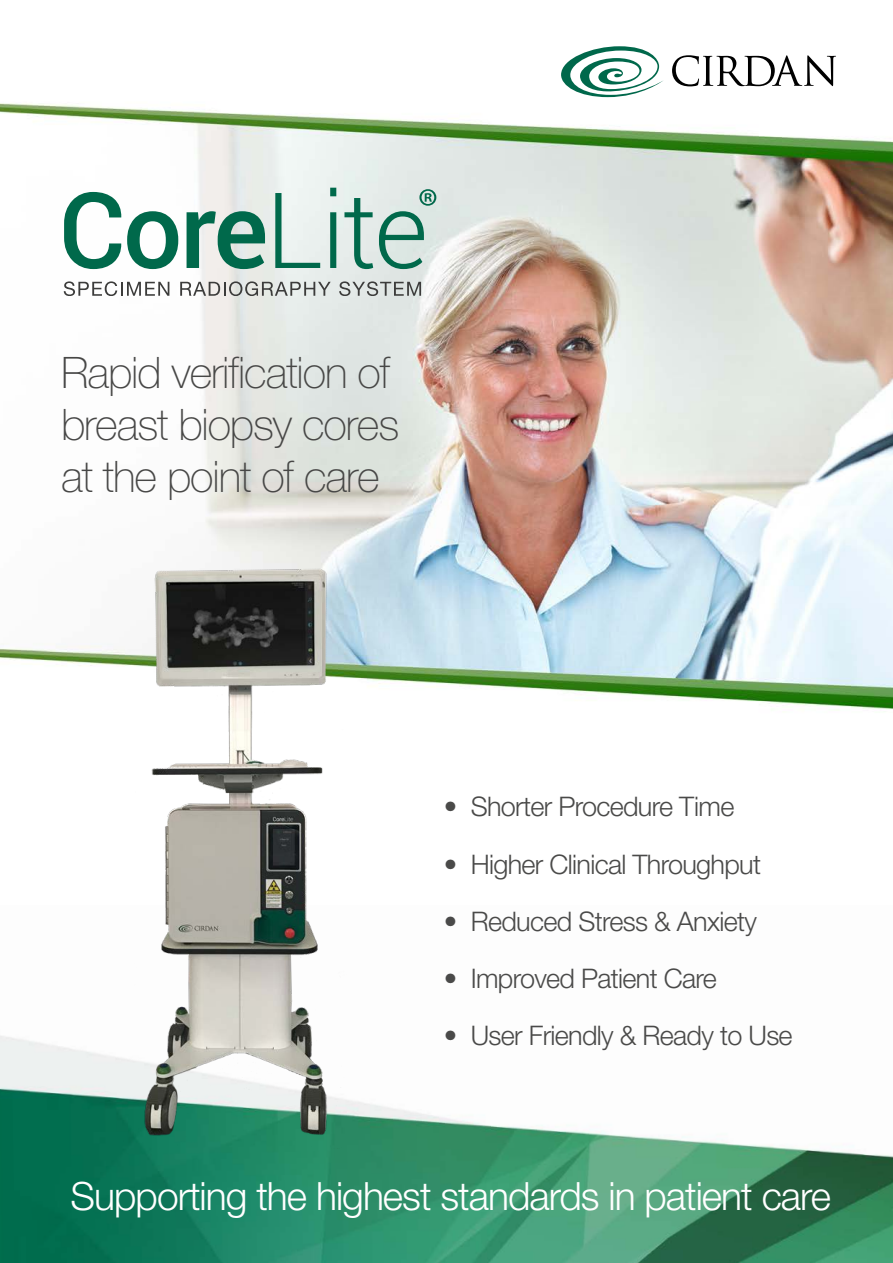
<style>
.page{position:relative;width:893px;height:1263px;background:#fff}
.page>*{position:absolute;margin:0;border:0;box-sizing:border-box;transform-origin:0 0}
.t1{font:100 43.5px/52.2px "Helvetica Neue LT Std";letter-spacing:-.025em;color:#474746}
.t2{font:300 39px "Helvetica Neue LT Std";letter-spacing:-.025em;color:#fff}
.t3{font:300 27px "Helvetica Neue LT Std";letter-spacing:-.025em;color:#4a4a49}
</style>
<div class="page">
<img style="left:0;top:86px;width:893px;height:625px">
<img style="left:0;top:1036px;width:893px;height:227px">
<svg style="left:561px;top:46px;width:103px;height:51px"></svg>
<svg style="left:672px;top:55px;width:164px;height:31px"></svg>
<img style="left:123px;top:545px;width:225px;height:603px">
<svg style="left:64px;top:281px;width:105px;height:15px"></svg>
<svg style="left:180px;top:281px;width:151px;height:15px;background:#b8b9b7"></svg>
<svg style="left:339px;top:281px;width:82px;height:15px"></svg>
<svg style="left:64px;top:192px;width:57px;height:77px"></svg>
<svg style="left:127px;top:211px;width:51px;height:58px"></svg>
<svg style="left:187px;top:211px;width:78px;height:58px;background:#6ca593"></svg>
<svg style="left:275px;top:193px;width:45px;height:75px;background:#bdd7cf"></svg>
<svg style="left:330px;top:188px;width:6px;height:80px"></svg>
<svg style="left:344px;top:198px;width:29px;height:71px;background:#a2c5bb"></svg>
<svg style="left:379px;top:189px;width:57px;height:80px;background:#abcac1"></svg>
<h1 class="t1" style="left:61px;top:346px;width:340px">Rapid verification of breast biopsy cores at the point of care</h1>
<p class="t3" style="left:444px;top:790px;width:292px">• Shorter Procedure Time</p>
<p class="t3" style="left:444px;top:847px;width:319px">• Higher Clinical Throughput</p>
<p class="t3" style="left:444px;top:904px;width:315px">• Reduced Stress &amp; Anxiety</p>
<p class="t3" style="left:444px;top:961px;width:275px">• Improved Patient Care</p>
<p class="t3" style="left:444px;top:1018px;width:350px">• User Friendly &amp; Ready to Use</p>
<h2 class="t2" style="left:71px;top:1172px;width:762px">Supporting the highest standards in patient care</h2>
</div>
